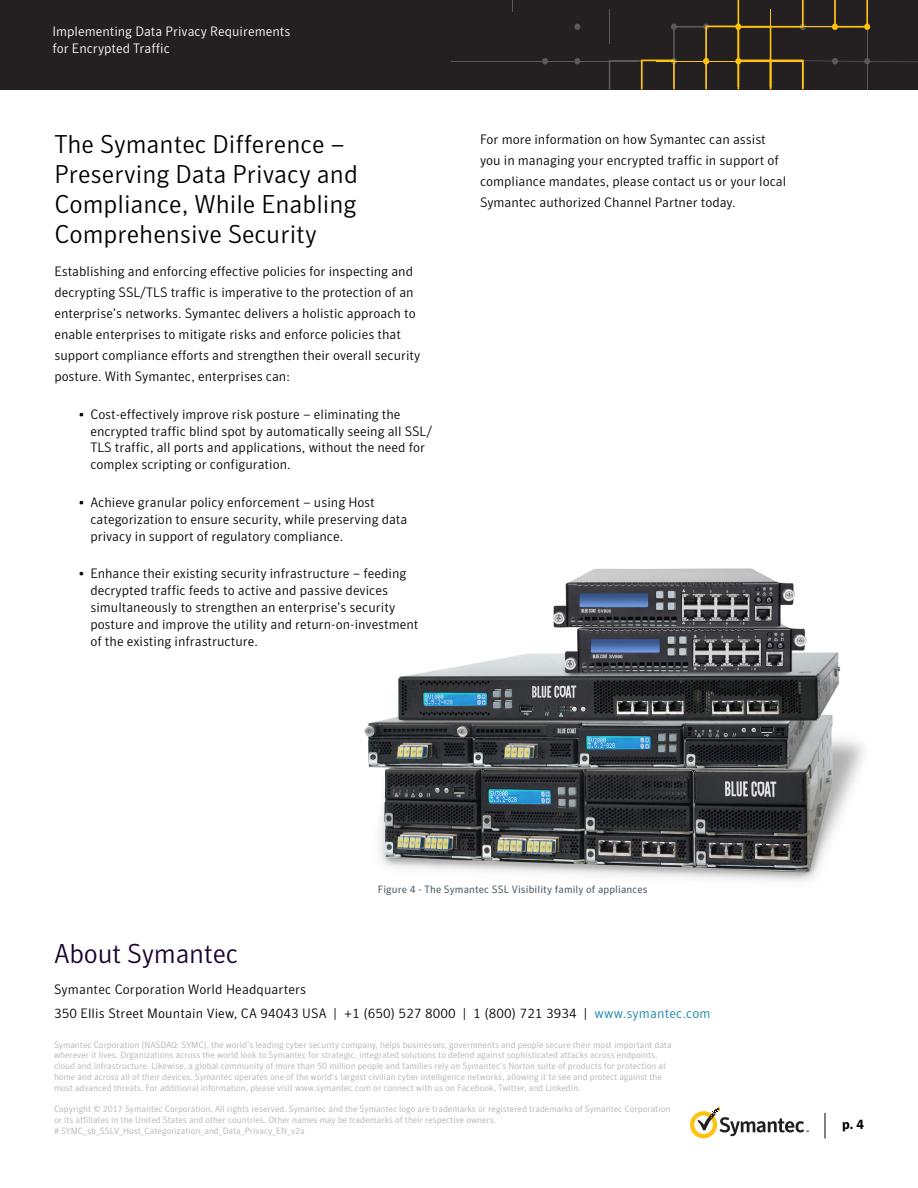
<style>
.page{position:relative;width:918px;height:1188px;background:#fff}
.page>*{position:absolute;margin:0;border:0;box-sizing:border-box;transform-origin:0 0}
.About_Symantec{font:300 27px "Symantec Sans";letter-spacing:-.01em;color:#180031}
.Section_header{font:300 25.5px/30px "Symantec Sans";color:#000}
.Body_text{font:300 13.5px/16.8px "Symantec Sans";color:#000}
.Corporate_address{font:300 13.5px/24px "Symantec Sans";letter-spacing:.01em;color:#000}
.t1{font:300 13.5px/16.2px "Symantec Sans";color:#fff}
.t2{font:700 13.5px "Symantec Sans";color:#000}
.Caption_Left_Align{font:10.5px "Symantec Sans";letter-spacing:.01em;color:#475865}
.t3{font:300 9px/10.8px "Symantec Sans";color:#adb0b3}
.s1{color:#1584ac}
</style>
<div class="page">
<div style="left:0;top:0;width:918px;height:90px;background:#241f21"></div>
<hr style="left:451px;top:61px;width:187px;height:1px;background:#59595c">
<svg style="left:542px;top:58px;width:6px;height:6px"></svg>
<svg style="left:574px;top:58px;width:6px;height:6px"></svg>
<svg style="left:574px;top:24px;width:6px;height:6px"></svg>
<svg style="left:609px;top:0;width:309px;height:90px"></svg>
<svg style="left:690px;top:1107px;width:119px;height:31px"></svg>
<svg style="left:825px;top:1113px;width:1px;height:25px"></svg>
<img style="left:364px;top:568px;width:500px;height:314px">
<p class="t1" style="left:52px;top:24px;width:239px">Implementing Data Privacy Requirements for Encrypted Traffic</p>
<p class="Section_header" style="left:54px;top:129px;width:305px">The Symantec Difference –<br>Preserving Data Privacy and<br>Compliance, While Enabling<br>Comprehensive Security</p>
<p class="Body_text" style="left:54px;top:261px;width:368px;line-height:21px">Establishing and enforcing effective policies for inspecting and decrypting SSL/TLS traffic is imperative to the protection of an enterprise’s networks. Symantec delivers a holistic approach to enable enterprises to mitigate risks and enforce policies that support compliance efforts and strengthen their overall security posture. With Symantec, enterprises can:</p>
<p class="Body_text" style="left:90px;top:406px;width:343px;text-indent:-12px">• Cost-effectively improve risk posture – eliminating the encrypted traffic blind spot by automatically seeing all SSL/ TLS traffic, all ports and applications, without the need for complex scripting or configuration.</p>
<p class="Body_text" style="left:90px;top:494px;width:319px;text-indent:-12px">• Achieve granular policy enforcement – using Host categorization to ensure security, while preserving data privacy in support of regulatory compliance.</p>
<p class="Body_text" style="left:90px;top:565px;width:330px;text-indent:-12px">• Enhance their existing security infrastructure – feeding decrypted traffic feeds to active and passive devices simultaneously to strengthen an enterprise’s security posture and improve the utility and return-on-investment of the existing infrastructure.</p>
<p class="Body_text" style="left:480px;top:129px;width:308px;line-height:21px">For more information on how Symantec can assist you in managing your encrypted traffic in support of compliance mandates, please contact us or your local Symantec authorized Channel Partner today.</p>
<p class="Caption_Left_Align" style="left:378px;top:884px;width:271px">Figure 4 - The Symantec SSL Visibility family of appliances</p>
<p class="About_Symantec" style="left:54px;top:938px;width:186px">About Symantec</p>
<p class="Corporate_address" style="left:54px;top:977px;width:658px">Symantec Corporation World Headquarters<br>350 Ellis Street Mountain View, CA 94043 USA | +1 (650) 527 8000 | 1 (800) 721 3934 | <span class="s1">www.symantec.com</span></p>
<p class="t3" style="left:54px;top:1039px;width:619px">Symantec Corporation (NASDAQ: SYMC), the world’s leading cyber security company, helps businesses, governments and people secure their most important data wherever it lives. Organizations across the world look to Symantec for strategic, integrated solutions to defend against sophisticated attacks across endpoints, cloud and infrastructure. Likewise, a global community of more than 50 million people and families rely on Symantec’s Norton suite of products for protection at home and across all of their devices. Symantec operates one of the world’s largest civilian cyber intelligence networks, allowing it to see and protect against the most advanced threats. For additional information, please visit www.symantec.com or connect with us on Facebook, Twitter, and LinkedIn.</p>
<p class="t3" style="left:54px;top:1104px;width:618px">Copyright © 2017 Symantec Corporation. All rights reserved. Symantec and the Symantec logo are trademarks or registered trademarks of Symantec Corporation or its affiliates in the United States and other countries. Other names may be trademarks of their respective owners.<br># SYMC_sb_SSLV_Host_Categorization_and_Data_Privacy_EN_v2a</p>
<p class="t2" style="left:842px;top:1116px;width:23px">p. 4</p>
</div>
